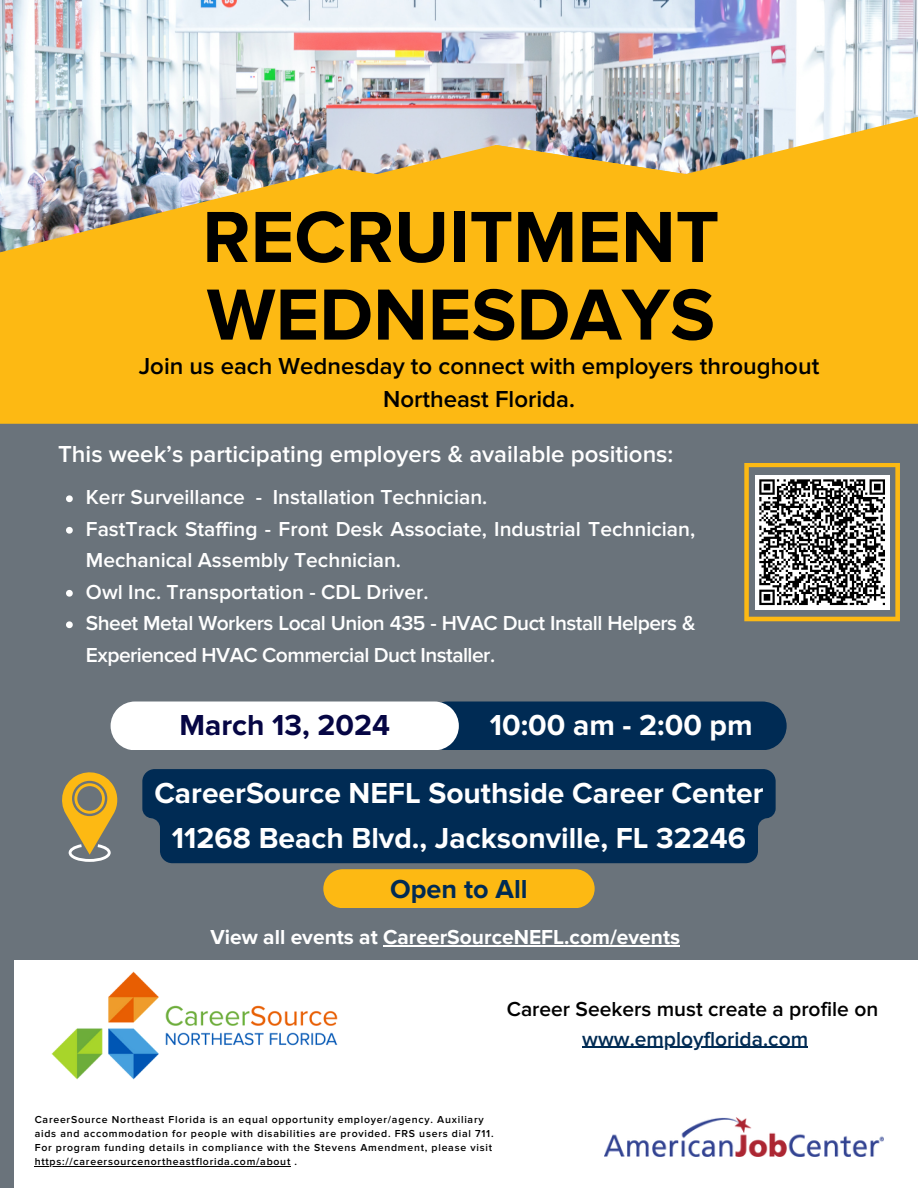
<style>
.page{position:relative;width:918px;height:1188px;background:#6a737b}
.page>*{position:absolute;margin:0;border:0;box-sizing:border-box;transform-origin:0 0}
.t1{font:700 75px/77.7px "Proxima Nova";color:#000}
.t2{font:700 30px/45px "Proxima Nova";color:#fff;text-align:center}
.t3{font:700 30px "Proxima Nova";color:#060644}
.t4{font:700 27px "Proxima Nova";color:#002b54}
.t5{font:600 24px/32.7px "Proxima Nova";color:#000;text-align:center}
.t6{font:600 24px "Proxima Nova";color:#fff}
.t7{font:600 21px/31.5px "Proxima Nova";color:#fff}
.t8{font:600 21px/31.5px "Proxima Nova";letter-spacing:-.025em;color:#fff}
.t9{font:700 21px "Proxima Nova";color:#fff}
.t10{font:600 21px "Proxima Nova";color:#000}
.t11{font:600 21px "Proxima Nova";color:#002b54}
.t12{font:600 10.5px/14px "Proxima Nova";letter-spacing:.07em;color:#000}
</style>
<div class="page">
<img style="left:0;top:0;width:918px;height:88px">
<svg style="left:111px;top:702px;width:676px;height:48px;background:#8196aa"></svg>
<div style="left:323px;top:869px;width:272px;height:39px;background:#fdb913;border-radius:19px"></div>
<div style="left:0;top:348px;width:918px;height:76px;background:#fdb913"></div>
<img style="left:0;top:88px;width:918px;height:260px">
<svg style="left:496px;top:145px;width:286px;height:104px;background:#edb52a"></svg>
<div style="left:14px;top:960px;width:904px;height:228px;background:#fff"></div>
<img style="left:605px;top:1118px;width:279px;height:38px">
<img style="left:51px;top:971px;width:287px;height:109px">
<div style="left:142px;top:769px;width:634px;height:94px;background:#002b54"></div>
<svg style="left:744px;top:463px;width:156px;height:158px"></svg>
<svg style="left:62px;top:772px;width:56px;height:90px"></svg>
<hr style="left:35px;top:1166px;width:256px;height:1px;background:#000">
<hr style="left:582px;top:1047px;width:226px;height:1px;background:#002b54">
<hr style="left:383px;top:945px;width:297px;height:2px;background:#fff">
<svg style="left:66px;top:495px;width:7px;height:7px"></svg>
<svg style="left:66px;top:527px;width:7px;height:7px"></svg>
<svg style="left:66px;top:590px;width:7px;height:7px"></svg>
<svg style="left:66px;top:621px;width:7px;height:7px"></svg>
<h4 class="t1" style="left:202px;top:200px;width:518px">RECRUITMENT<br>WEDNESDAYS</h4>
<p class="t5" style="left:139px;top:350px;width:682px">Join us each Wednesday to connect with employers throughout<br>Northeast Florida.</p>
<h3 class="t6" style="left:58px;top:440px;width:617px">This week’s participating employers &amp; available positions:</h3>
<h5 class="t7" style="left:86px;top:482px;width:403px">Kerr Surveillance - Installation Technician.</h5>
<p class="t7" style="left:86px;top:514px;width:611px">FastTrack Staffing - Front Desk Associate, Industrial Technician,<br>Mechanical Assembly Technician.</p>
<h5 class="t7" style="left:86px;top:577px;width:344px">Owl Inc. Transportation - CDL Driver.</h5>
<p class="t8" style="left:86px;top:608px;width:611px">Sheet Metal Workers Local Union 435 - HVAC Duct Install Helpers &amp;<br>Experienced HVAC Commercial Duct Installer.</p>
<p class="t3" style="left:179px;top:708px;width:212px">March 13, 2024</p>
<p class="t2" style="left:490px;top:704px;width:264px">10:00 am - 2:00 pm</p>
<h4 class="t2" style="left:154px;top:771px;width:611px">CareerSource NEFL Southside Career Center<br>11268 Beach Blvd., Jacksonville, FL 32246</h4>
<h2 class="t4" style="left:390px;top:873px;width:139px">Open to All</h2>
<p class="t9" style="left:211px;top:925px;width:471px">View all events at CareerSourceNEFL.com/events</p>
<h2 class="t10" style="left:507px;top:997px;width:373px">Career Seekers must create a profile on</h2>
<h2 class="t11" style="left:582px;top:1026px;width:227px">www.employflorida.com</h2>
<p class="t12" style="left:35px;top:1113px;width:460px">CareerSource Northeast Florida is an equal opportunity employer/agency. Auxiliary aids and accommodation for people with disabilities are provided. FRS users dial 711.<br>For program funding details in compliance with the Stevens Amendment, please visit</p>
<p class="t12" style="left:35px;top:1155px;width:264px">https://careersourcenortheastflorida.com/about .</p>
</div>
